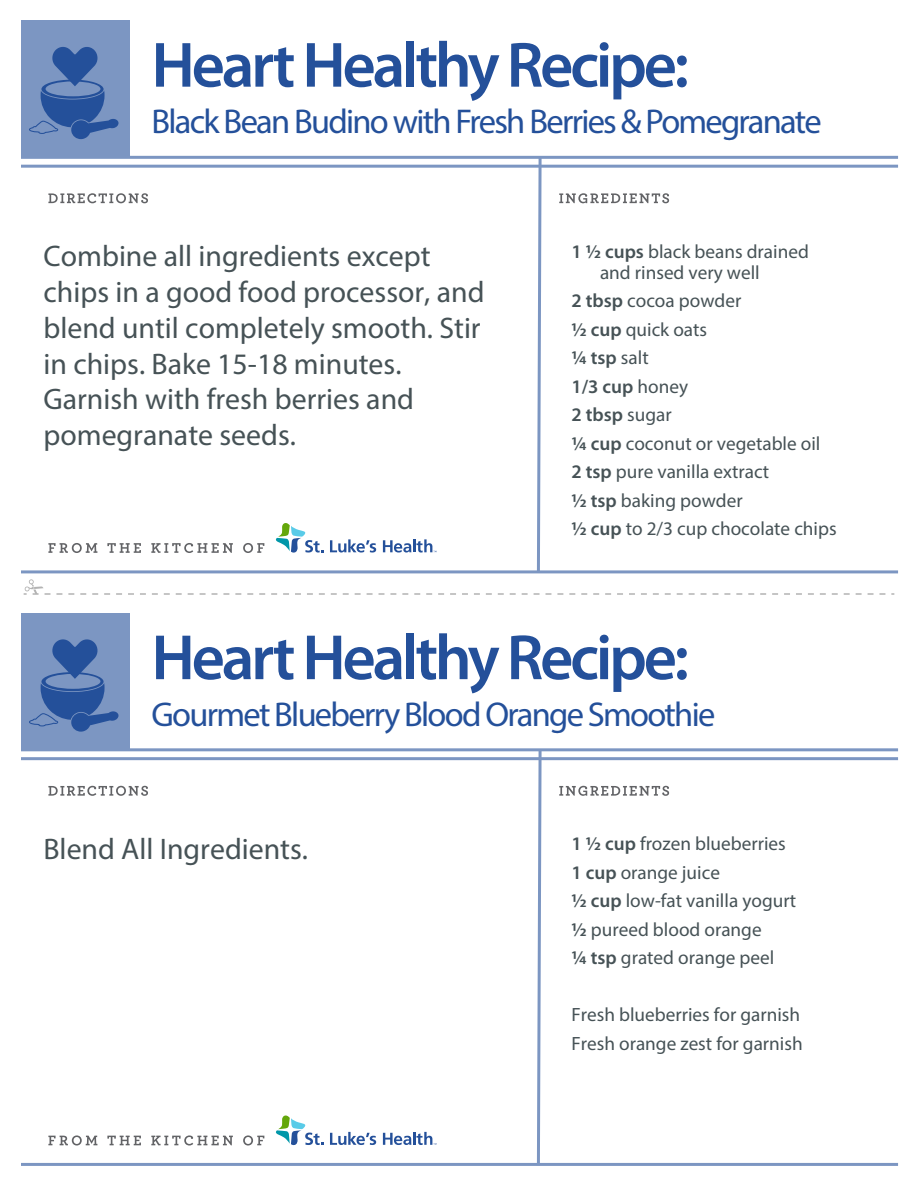
<style>
.page{position:relative;width:918px;height:1188px;background:#fff}
.page>*{position:absolute;margin:0;border:0;box-sizing:border-box;transform-origin:0 0}
.t1{font:600 64.5px "Myriad Pro";letter-spacing:-.05em;color:#24509a}
.t2{font:34.5px "Myriad Pro";letter-spacing:-.05em;color:#24509a}
.t3{font:29.85px/35.8px "Myriad Pro";color:#465256}
.t4{font:19.2px/28.5px "Myriad Pro";color:#465256}
.s1{font-weight:600}
</style>
<div class="page">
<svg style="left:48px;top:1135px;width:49px;height:11px"></svg>
<svg style="left:107px;top:1136px;width:34px;height:9px"></svg>
<svg style="left:151px;top:1135px;width:82px;height:11px"></svg>
<svg style="left:243px;top:1135px;width:21px;height:11px"></svg>
<svg style="left:48px;top:786px;width:100px;height:10px"></svg>
<svg style="left:559px;top:786px;width:110px;height:10px"></svg>
<hr style="left:21px;top:748px;width:877px;height:3px;background:#7c96c2">
<hr style="left:21px;top:1163px;width:877px;height:3px;background:#7c96c2">
<hr style="left:21px;top:757px;width:877px;height:3px;background:#7c96c2">
<svg style="left:535px;top:748px;width:8px;height:415px"></svg>
<div style="left:21px;top:613px;width:109px;height:138px;background:#7c96c2"></div>
<svg style="left:29px;top:639px;width:90px;height:93px"></svg>
<div style="left:21px;top:20px;width:109px;height:138px;background:#7c96c2"></div>
<svg style="left:29px;top:47px;width:90px;height:92px"></svg>
<svg style="left:24px;top:155px;width:870px;height:440px"></svg>
<svg style="left:275px;top:1115px;width:49px;height:31px"></svg>
<svg style="left:330px;top:1132px;width:46px;height:13px"></svg>
<svg style="left:383px;top:1132px;width:53px;height:13px"></svg>
<h1 class="t1" style="left:151px;top:29px;width:539px">Heart Healthy Recipe:</h1>
<h2 class="t2" style="left:151px;top:100px;width:672px">Black Bean Budino with Fresh Berries &amp; Pomegranate</h2>
<h3 class="t3" style="left:44px;top:238px;width:443px">Combine all ingredients except chips in a good food processor, and blend until completely smooth. Stir in chips. Bake 15-18 minutes.<br>Garnish with fresh berries and pomegranate seeds.</h3>
<p class="t4" style="left:600px;top:241px;width:210px;line-height:21px;text-indent:-29px"><span class="s1">1 ½ cups</span> black beans drained and rinsed very well</p>
<p class="t4" style="left:572px;top:286px;width:267px"><span class="s1">2 tbsp</span> cocoa powder<br><span class="s1">½ cup</span> quick oats<br><span class="s1">¼ tsp</span> salt<br><span class="s1">1/3 cup</span> honey<br><span class="s1">2 tbsp</span> sugar<br><span class="s1">¼ cup</span> coconut or vegetable oil<br><span class="s1">2 tsp</span> pure vanilla extract<br><span class="s1">½ tsp</span> baking powder<br><span class="s1">½ cup</span> to 2/3 cup chocolate chips</p>
<h1 class="t1" style="left:151px;top:622px;width:539px">Heart Healthy Recipe:</h1>
<h2 class="t2" style="left:151px;top:693px;width:565px">Gourmet Blueberry Blood Orange Smoothie</h2>
<h3 class="t3" style="left:44px;top:830px;width:266px">Blend All Ingredients.</h3>
<p class="t4" style="left:572px;top:829px;width:226px"><span class="s1">1 ½ cup</span> frozen blueberries<br><span class="s1">1 cup</span> orange juice<br><span class="s1">½ cup</span> low-fat vanilla yogurt <span class="s1">½</span> pureed blood orange<br><span class="s1">¼ tsp</span> grated orange peel</p>
<p class="t4" style="left:572px;top:1000px;width:233px">Fresh blueberries for garnish<br>Fresh orange zest for garnish</p>
</div>
